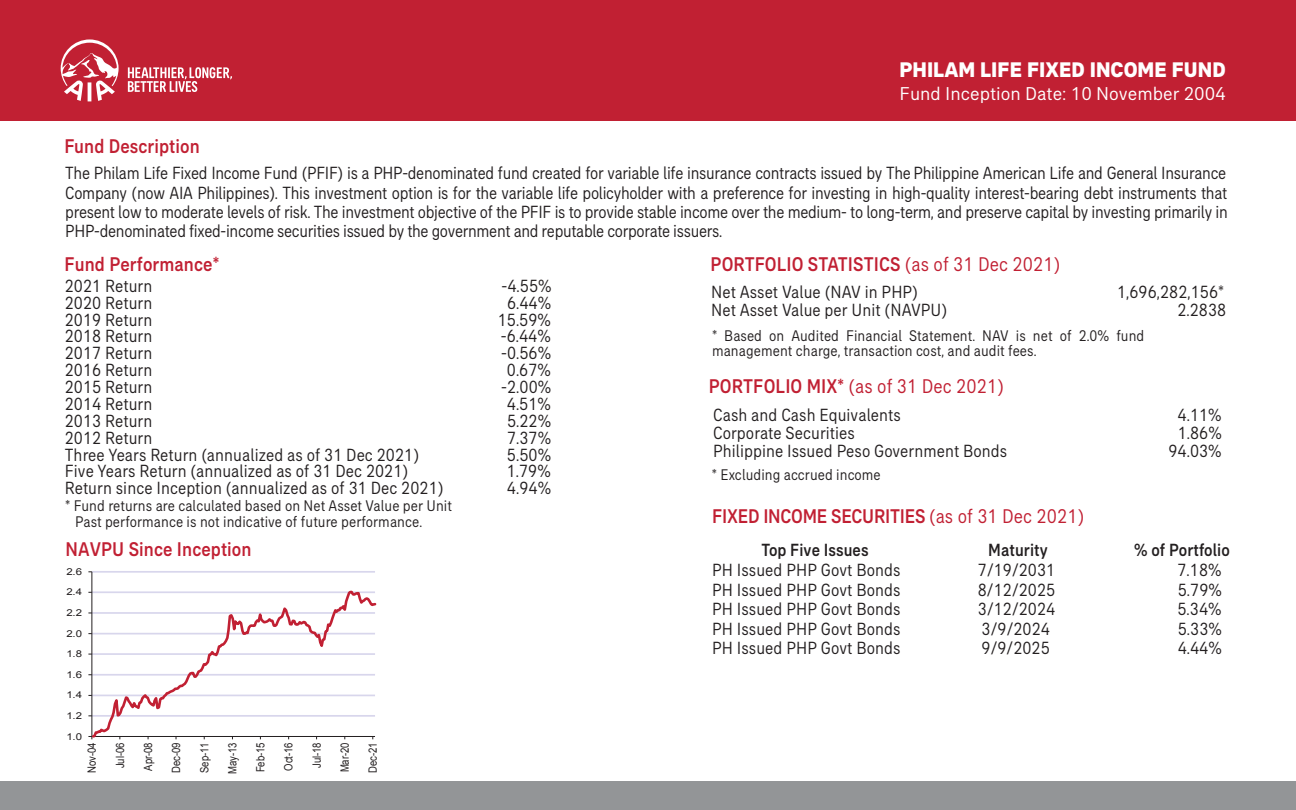
<style>
.page{position:relative;width:1296px;height:810px;background:#fff}
.page>*{position:absolute;margin:0;border:0;box-sizing:border-box;transform-origin:0 0}
.t1{font:800 21.6px "AIA Everest";color:#fff}
.t2{font:500 20.25px "AIA Everest";letter-spacing:.005em;color:#c12033;scale:.9 1}
.t3{font:500 20.25px "AIA Everest";letter-spacing:-.015em;color:#c12033;scale:.9 1}
.t4{font:20.25px "AIA Everest";letter-spacing:.005em;color:#c12033;scale:.9 1}
.t5{font:18.9px "AIA Everest";color:#fff}
.t6{font:18px "AIA Everest";letter-spacing:.005em;color:#231f20;scale:.9 1}
.t7{font:18px/19.3px "AIA Everest";letter-spacing:.005em;color:#231f20;text-align:justify;scale:.88 1}
.t8{font:500 18px "AIA Everest";letter-spacing:.005em;color:#231f20;scale:.9 1}
.t9{font:15.75px/15.8px "AIA Everest";letter-spacing:.005em;color:#231f20;scale:.9 1}
.t10{font:11.47px "Arial";color:#231f20;scale:.83 1}
.t11{font:9.45px "Arial";color:#231f20;scale:1.2 1}
.s1{font-weight:400}
.s2{font-weight:500}
</style>
<div class="page">
<div style="left:0;top:782px;width:1296px;height:28px;background:#939597"></div>
<div style="left:0;top:0;width:1296px;height:120px;background:#c12033"></div>
<svg style="left:61px;top:39px;width:171px;height:62px"></svg>
<hr style="left:92px;top:571px;width:283px;height:2px;background:#d8d6ec">
<hr style="left:91px;top:572px;width:1px;height:164px;background:#231f20">
<svg style="left:90px;top:589px;width:287px;height:150px"></svg>
<p class="t2" style="left:64px;top:134px;width:152px">Fund Description</p>
<p class="t1" style="left:899px;top:57px;width:328px">PHILAM LIFE FIXED INCOME FUND</p>
<p class="t5" style="left:900px;top:83px;width:328px">Fund Inception Date: 10 November 2004</p>
<p class="t7" style="left:65px;top:163px;width:1322px">The Philam Life Fixed Income Fund (PFIF) is a PHP-denominated fund created for variable life insurance contracts issued by The Philippine American Life and General Insurance Company (now AIA Philippines). This investment option is for the variable life policyholder with a preference for investing in high-quality interest-bearing debt instruments that present low to moderate levels of risk. The investment objective of the PFIF is to provide stable income over the medium- to long-term, and preserve capital by investing primarily in PHP-denominated fixed-income securities issued by the government and reputable corporate issuers.</p>
<p class="t2" style="left:64px;top:252px;width:174px">Fund Performance*</p>
<p class="t6" style="left:65px;top:275px;width:99px">2021 Return</p>
<p class="t6" style="left:502px;top:275px;width:57px">-4.55%</p>
<p class="t6" style="left:65px;top:292px;width:99px">2020 Return</p>
<p class="t6" style="left:507px;top:292px;width:51px">6.44%</p>
<p class="t6" style="left:65px;top:309px;width:99px">2019 Return</p>
<p class="t6" style="left:498px;top:309px;width:61px">15.59%</p>
<p class="t6" style="left:65px;top:326px;width:99px">2018 Return</p>
<p class="t6" style="left:501px;top:326px;width:57px">-6.44%</p>
<p class="t6" style="left:65px;top:343px;width:99px">2017 Return</p>
<p class="t6" style="left:501px;top:343px;width:57px">-0.56%</p>
<p class="t6" style="left:65px;top:360px;width:99px">2016 Return</p>
<p class="t6" style="left:507px;top:360px;width:51px">0.67%</p>
<p class="t6" style="left:65px;top:377px;width:99px">2015 Return</p>
<p class="t6" style="left:501px;top:377px;width:57px">-2.00%</p>
<p class="t6" style="left:65px;top:394px;width:99px">2014 Return</p>
<p class="t6" style="left:507px;top:394px;width:51px">4.51%</p>
<p class="t6" style="left:65px;top:410px;width:99px">2013 Return</p>
<p class="t6" style="left:507px;top:410px;width:51px">5.22%</p>
<p class="t6" style="left:65px;top:427px;width:99px">2012 Return</p>
<p class="t6" style="left:507px;top:427px;width:51px">7.37%</p>
<p class="t6" style="left:65px;top:444px;width:395px">Three Years Return (annualized as of 31 Dec 2021)</p>
<p class="t6" style="left:507px;top:444px;width:51px">5.50%</p>
<p class="t6" style="left:65px;top:461px;width:383px">Five Years Return (annualized as of 31 Dec 2021)</p>
<p class="t6" style="left:507px;top:461px;width:51px">1.79%</p>
<p class="t6" style="left:65px;top:478px;width:422px">Return since Inception (annualized as of 31 Dec 2021)</p>
<p class="t6" style="left:507px;top:478px;width:51px">4.94%</p>
<p class="t9" style="left:75px;top:498px;width:420px;text-indent:-10px">* Fund returns are calculated based on Net Asset Value per Unit<br>Past performance is not indicative of future performance.</p>
<p class="t2" style="left:66px;top:538px;width:208px">NAVPU Since Inception</p>
<p class="t11" style="left:66px;top:565px;width:15px">2.6</p>
<p class="t11" style="left:66px;top:586px;width:15px">2.4</p>
<p class="t11" style="left:66px;top:607px;width:15px">2.2</p>
<p class="t11" style="left:66px;top:627px;width:15px">2.0</p>
<p class="t11" style="left:66px;top:648px;width:15px">1.8</p>
<p class="t11" style="left:66px;top:668px;width:15px">1.6</p>
<p class="t11" style="left:66px;top:689px;width:15px">1.4</p>
<p class="t11" style="left:66px;top:710px;width:15px">1.2</p>
<p class="t11" style="left:66px;top:730px;width:15px">1.0</p>
<p class="t10" style="left:84px;top:773px;width:39px;rotate:-90deg">Nov-04</p>
<p class="t10" style="left:113px;top:768px;width:33px;rotate:-90deg">Jul-06</p>
<p class="t10" style="left:141px;top:771px;width:36px;rotate:-90deg">Apr-08</p>
<p class="t10" style="left:169px;top:773px;width:39px;rotate:-90deg">Dec-09</p>
<p class="t10" style="left:197px;top:773px;width:38px;rotate:-90deg">Sep-11</p>
<p class="t10" style="left:225px;top:774px;width:40px;rotate:-90deg">May-13</p>
<p class="t10" style="left:253px;top:772px;width:38px;rotate:-90deg">Feb-15</p>
<p class="t10" style="left:281px;top:771px;width:36px;rotate:-90deg">Oct-16</p>
<p class="t10" style="left:309px;top:768px;width:33px;rotate:-90deg">Jul-18</p>
<p class="t10" style="left:337px;top:772px;width:38px;rotate:-90deg">Mar-20</p>
<p class="t10" style="left:365px;top:773px;width:39px;rotate:-90deg">Dec-21</p>
<p class="t2" style="left:711px;top:252px;width:390px">PORTFOLIO STATISTICS <span class="s1">(as of 31 Dec 2021)</span></p>
<p class="t6" style="left:711px;top:282px;width:232px">Net Asset Value (NAV in PHP)</p>
<p class="t6" style="left:1117px;top:282px;width:121px">1,696,282,156*</p>
<p class="t6" style="left:711px;top:300px;width:264px">Net Asset Value per Unit (NAVPU)</p>
<p class="t6" style="left:1177px;top:300px;width:56px">2.2838</p>
<p class="t9" style="left:712px;top:327px;width:482px">* Based on Audited Financial Statement. NAV is net of 2.0% fund management charge, transaction cost, and audit fees.</p>
<p class="t4" style="left:709px;top:375px;width:330px"><span class="s2">PORTFOLIO MIX*</span> (as of 31 Dec 2021)</p>
<p class="t6" style="left:713px;top:404px;width:210px">Cash and Cash Equivalents</p>
<p class="t6" style="left:1178px;top:404px;width:50px">4.11%</p>
<p class="t6" style="left:713px;top:422px;width:159px">Corporate Securities</p>
<p class="t6" style="left:1178px;top:422px;width:50px">1.86%</p>
<p class="t6" style="left:713px;top:440px;width:328px">Philippine Issued Peso Government Bonds</p>
<p class="t6" style="left:1169px;top:440px;width:61px">94.03%</p>
<p class="t9" style="left:712px;top:466px;width:189px">* Excluding accrued income</p>
<p class="t3" style="left:712px;top:505px;width:415px">FIXED INCOME SECURITIES <span class="s1">(as of 31 Dec 2021)</span></p>
<p class="t8" style="left:761px;top:539px;width:121px">Top Five Issues</p>
<p class="t8" style="left:988px;top:539px;width:67px">Maturity</p>
<p class="t8" style="left:1134px;top:539px;width:108px">% of Portfolio</p>
<p class="t6" style="left:712px;top:560px;width:211px">PH Issued PHP Govt Bonds</p>
<p class="t6" style="left:978px;top:560px;width:87px">7/19/2031</p>
<p class="t6" style="left:1177px;top:560px;width:51px">7.18%</p>
<p class="t6" style="left:712px;top:579px;width:211px">PH Issued PHP Govt Bonds</p>
<p class="t6" style="left:978px;top:579px;width:87px">8/12/2025</p>
<p class="t6" style="left:1178px;top:579px;width:51px">5.79%</p>
<p class="t6" style="left:712px;top:599px;width:211px">PH Issued PHP Govt Bonds</p>
<p class="t6" style="left:978px;top:599px;width:87px">3/12/2024</p>
<p class="t6" style="left:1177px;top:599px;width:51px">5.34%</p>
<p class="t6" style="left:712px;top:618px;width:211px">PH Issued PHP Govt Bonds</p>
<p class="t6" style="left:982px;top:618px;width:77px">3/9/2024</p>
<p class="t6" style="left:1178px;top:618px;width:51px">5.33%</p>
<p class="t6" style="left:712px;top:638px;width:211px">PH Issued PHP Govt Bonds</p>
<p class="t6" style="left:982px;top:638px;width:77px">9/9/2025</p>
<p class="t6" style="left:1178px;top:638px;width:51px">4.44%</p>
</div>
